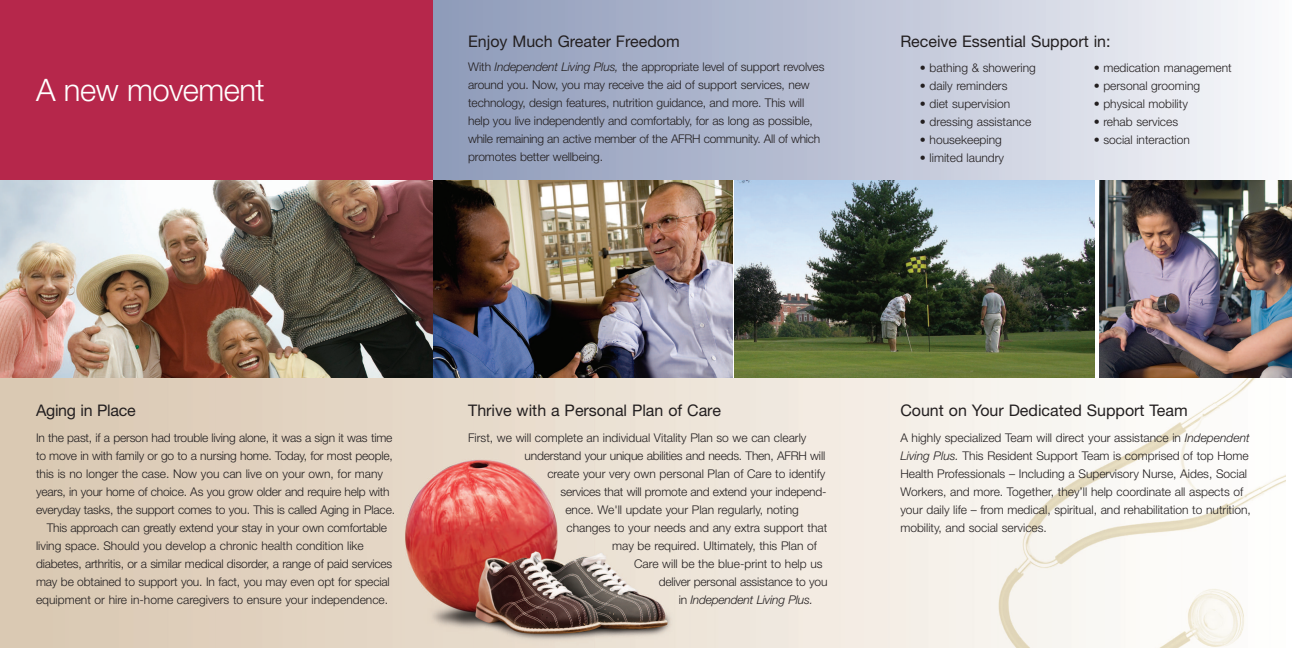
<style>
.page{position:relative;width:1292px;height:648px;background:#fff}
.page>*{position:absolute;margin:0;border:0;box-sizing:border-box;transform-origin:0 0}
.t1{font:300 31px "Helvetica Neue LT Std";letter-spacing:-.015em;color:#fff}
.t2{font:16px "Helvetica Neue LT Std";color:#231f20}
.t3{font:300 12px/18px "Helvetica Neue LT Std";color:#231f20}
.t4{font:italic 300 12px "Helvetica Neue LT Std";letter-spacing:-.015em;color:#231f20}
.s1{font-style:italic}
.s2{font-style:normal}
</style>
<div class="page">
<img style="left:0;top:378px;width:1285px;height:270px">
<div style="left:432px;top:0;width:860px;height:180px;background:linear-gradient(to right,#8a97b7,#f7f7fa)"></div>
<img style="left:734px;top:181px;width:361px;height:197px">
<div style="left:0;top:0;width:432px;height:198px;background:#b6274b"></div>
<img style="left:432px;top:181px;width:301px;height:197px">
<img style="left:1099px;top:181px;width:192px;height:197px">
<img style="left:0;top:180px;width:432px;height:198px">
<h1 class="t1" style="left:36px;top:79px;width:230px">A new movement</h1>
<h2 class="t2" style="left:468px;top:35px;width:213px">Enjoy Much Greater Freedom</h2>
<p class="t3" style="left:468px;top:58px;width:358px">With <span class="s1">Independent Living Plus,</span> the appropriate level of support revolves around you. Now, you may receive the aid of support services, new technology, design features, nutrition guidance, and more. This will help you live independently and comfortably, for as long as possible, while remaining an active member of the AFRH community. All of which promotes better wellbeing.</p>
<h2 class="t2" style="left:900px;top:35px;width:212px">Receive Essential Support in:</h2>
<p class="t3" style="left:920px;top:59px;width:117px">• bathing &amp; showering</p>
<p class="t3" style="left:920px;top:77px;width:89px">• daily reminders</p>
<p class="t3" style="left:920px;top:95px;width:92px">• diet supervision</p>
<p class="t3" style="left:920px;top:113px;width:113px">• dressing assistance</p>
<p class="t3" style="left:920px;top:131px;width:83px">• housekeeping</p>
<p class="t3" style="left:920px;top:149px;width:86px">• limited laundry</p>
<p class="t3" style="left:1093px;top:59px;width:140px">• medication management</p>
<p class="t3" style="left:1093px;top:77px;width:108px">• personal grooming</p>
<p class="t3" style="left:1093px;top:95px;width:96px">• physical mobility</p>
<p class="t3" style="left:1093px;top:113px;width:86px">• rehab services</p>
<p class="t3" style="left:1093px;top:131px;width:98px">• social interaction</p>
<h2 class="t2" style="left:36px;top:405px;width:101px">Aging in Place</h2>
<p class="t3" style="left:36px;top:430px;width:358px">In the past, if a person had trouble living alone, it was a sign it was time</p>
<p class="t3" style="left:36px;top:448px;width:358px">to move in with family or go to a nursing home. Today, for most people,</p>
<p class="t3" style="left:36px;top:466px;width:348px">this is no longer the case. Now you can live on your own, for many</p>
<p class="t3" style="left:36px;top:484px;width:355px">years, in your home of choice. As you grow older and require help with</p>
<p class="t3" style="left:36px;top:502px;width:360px">everyday tasks, the support comes to you. This is called Aging in Place.</p>
<p class="t3" style="left:47px;top:520px;width:342px">This approach can greatly extend your stay in your own comfortable</p>
<p class="t3" style="left:36px;top:538px;width:329px">living space. Should you develop a chronic health condition like</p>
<p class="t3" style="left:36px;top:556px;width:358px">diabetes, arthritis, or a similar medical disorder, a range of paid services</p>
<p class="t3" style="left:36px;top:574px;width:355px">may be obtained to support you. In fact, you may even opt for special</p>
<p class="t3" style="left:36px;top:592px;width:354px">equipment or hire in-home caregivers to ensure your independence.</p>
<h2 class="t2" style="left:468px;top:405px;width:254px">Thrive with a Personal Plan of Care</h2>
<p class="t3" style="left:468px;top:430px;width:340px">First, we will complete an individual Vitality Plan so we can clearly</p>
<p class="t3" style="left:524px;top:448px;width:302px">understand your unique abilities and needs. Then, AFRH will</p>
<p class="t3" style="left:547px;top:466px;width:279px">create your very own personal Plan of Care to identify</p>
<p class="t3" style="left:560px;top:484px;width:267px">services that will promote and extend your independ-</p>
<p class="t3" style="left:565px;top:502px;width:235px">ence. We'll update your Plan regularly, noting</p>
<p class="t3" style="left:566px;top:520px;width:262px">changes to your needs and any extra support that</p>
<p class="t3" style="left:612px;top:538px;width:206px">may be required. Ultimately, this Plan of</p>
<p class="t3" style="left:634px;top:556px;width:190px">Care will be the blue-print to help us</p>
<p class="t3" style="left:658px;top:574px;width:170px">deliver personal assistance to you</p>
<p class="t4" style="left:679px;top:596px;width:136px"><span class="s2">in</span> Independent Living Plus.</p>
<h2 class="t2" style="left:900px;top:405px;width:289px">Count on Your Dedicated Support Team</h2>
<p class="t3" style="left:900px;top:430px;width:352px">A highly specialized Team will direct your assistance in <span class="s1">Independent Living Plus.</span> This Resident Support Team is comprised of top Home Health Professionals – Including a Supervisory Nurse, Aides, Social Workers, and more. Together, they’ll help coordinate all aspects of your daily life – from medical, spiritual, and rehabilitation to nutrition, mobility, and social services.</p>
</div>
